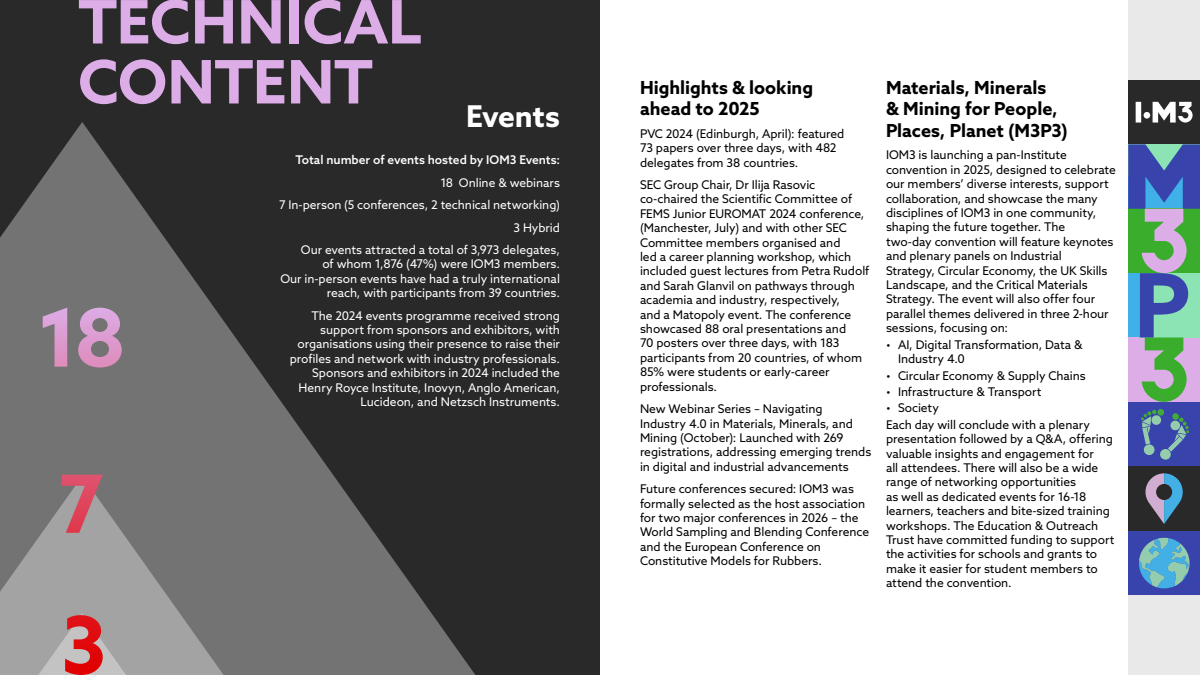
<style>
.page{position:relative;width:1200px;height:675px;background:#fff}
.page>*{position:absolute;margin:0;border:0;box-sizing:border-box;transform-origin:0 0}
.t1{font:700 60px/60px "Azo Sans";color:#ddade8}
.t2{font:700 30px "Azo Sans";letter-spacing:-.01em;color:#fff}
.t3{font:700 18px/21.6px "Azo Sans";color:#000}
.t4{font:12px/14.4px "Azo Sans";letter-spacing:-.005em;color:#000}
.t5{font:12px/14.4px "Azo Sans";letter-spacing:-.005em;color:#fff;text-align:right}
.t6{font:500 12px "Azo Sans";letter-spacing:-.005em;color:#fff}
</style>
<div class="page">
<div style="left:0;top:0;width:600px;height:675px;background:#292929"></div>
<div style="left:1128px;top:0;width:72px;height:675px;background:#e9e9ea"></div>
<svg style="left:0;top:122px;width:475px;height:553px;fill:#737373"></svg>
<svg style="left:38px;top:613px;width:88px;height:62px;background:#bb8889"></svg>
<svg style="left:62px;top:475px;width:41px;height:58px;background:#b87580"></svg>
<svg style="left:43px;top:308px;width:79px;height:60px;background:#ac89a5"></svg>
<div style="left:1128px;top:80px;width:72px;height:64px;background:#292929"></div>
<div style="left:1144px;top:112px;width:6px;height:7px;background:#fff;border-radius:50%"></div>
<svg style="left:1136px;top:102px;width:5px;height:21px"></svg>
<svg style="left:1153px;top:102px;width:40px;height:21px"></svg>
<div style="left:1128px;top:531px;width:72px;height:64px;background:#3844ac"></div>
<svg style="left:1139px;top:538px;width:51px;height:50px"></svg>
<div style="left:1128px;top:402px;width:72px;height:64px;background:#3844ac"></div>
<svg style="left:1141px;top:410px;width:48px;height:50px"></svg>
<div style="left:1128px;top:466px;width:72px;height:65px;background:#292929"></div>
<svg style="left:1145px;top:473px;width:38px;height:51px"></svg>
<svg style="left:1128px;top:144px;width:72px;height:258px;background:#6d96a0"></svg>
<h1 class="t1" style="left:78px;top:-9px;width:345px">TECHNICAL<br>CONTENT</h1>
<h2 class="t2" style="left:466px;top:96px;width:95px">Events</h2>
<p class="t6" style="left:295px;top:152px;width:266px">Total number of events hosted by IOM3 Events:</p>
<p class="t5" style="left:279px;top:171px;width:282px;line-height:22.4px">18 Online &amp; webinars<br>7 In-person (5 conferences, 2 technical networking)<br>3 Hybrid<br>Our events attracted a total of 3,973 delegates,</p>
<p class="t5" style="left:280px;top:257px;width:281px">of whom 1,876 (47%) were IOM3 members.<br>Our in-person events have had a truly international reach, with participants from 39 countries.</p>
<p class="t5" style="left:290px;top:308px;width:272px">The 2024 events programme received strong support from sponsors and exhibitors, with organisations using their presence to raise their profiles and network with industry professionals.<br>Sponsors and exhibitors in 2024 included the Henry Royce Institute, Inovyn, Anglo American, Lucideon, and Netzsch Instruments.</p>
<h3 class="t3" style="left:640px;top:76px;width:175px">Highlights &amp; looking ahead to 2025</h3>
<p class="t4" style="left:640px;top:126px;width:206px">PVC 2024 (Edinburgh, April): featured<br>73 papers over three days, with 482 delegates from 38 countries.</p>
<p class="t4" style="left:640px;top:177px;width:231px">SEC Group Chair, Dr Ilija Rasovic co-chaired the Scientific Committee of FEMS Junior EUROMAT 2024 conference, (Manchester, July) and with other SEC Committee members organised and<br>led a career planning workshop, which included guest lectures from Petra Rudolf and Sarah Glanvil on pathways through academia and industry, respectively,<br>and a Matopoly event. The conference showcased 88 oral presentations and<br>70 posters over three days, with 183 participants from 20 countries, of whom 85% were students or early-career professionals.</p>
<p class="t4" style="left:640px;top:401px;width:233px">New Webinar Series – Navigating Industry 4.0 in Materials, Minerals, and Mining (October): Launched with 269 registrations, addressing emerging trends in digital and industrial advancements</p>
<p class="t4" style="left:640px;top:481px;width:231px">Future conferences secured: IOM3 was formally selected as the host association for two major conferences in 2026 – the World Sampling and Blending Conference and the European Conference on Constitutive Models for Rubbers.</p>
<h3 class="t3" style="left:886px;top:76px;width:183px">Materials, Minerals<br>&amp; Mining for People,<br>Places, Planet (M3P3)</h3>
<p class="t4" style="left:886px;top:148px;width:231px">IOM3 is launching a pan-Institute convention in 2025, designed to celebrate our members’ diverse interests, support collaboration, and showcase the many disciplines of IOM3 in one community, shaping the future together. The<br>two-day convention will feature keynotes and plenary panels on Industrial<br>Strategy, Circular Economy, the UK Skills Landscape, and the Critical Materials Strategy. The event will also offer four parallel themes delivered in three 2-hour sessions, focusing on:</p>
<p class="t4" style="left:898px;top:337px;width:186px;text-indent:-12px">• AI, Digital Transformation, Data &amp;<br>Industry 4.0</p>
<p class="t4" style="left:886px;top:368px;width:201px">• Circular Economy &amp; Supply Chains</p>
<p class="t4" style="left:886px;top:384px;width:157px">• Infrastructure &amp; Transport</p>
<p class="t4" style="left:886px;top:400px;width:206px;line-height:16.4px">• Society<br>Each day will conclude with a plenary</p>
<p class="t4" style="left:886px;top:431px;width:230px">presentation followed by a Q&amp;A, offering valuable insights and engagement for<br>all attendees. There will also be a wide range of networking opportunities<br>as well as dedicated events for 16-18 learners, teachers and bite-sized training workshops. The Education &amp; Outreach Trust have committed funding to support the activities for schools and grants to make it easier for student members to attend the convention.</p>
</div>
